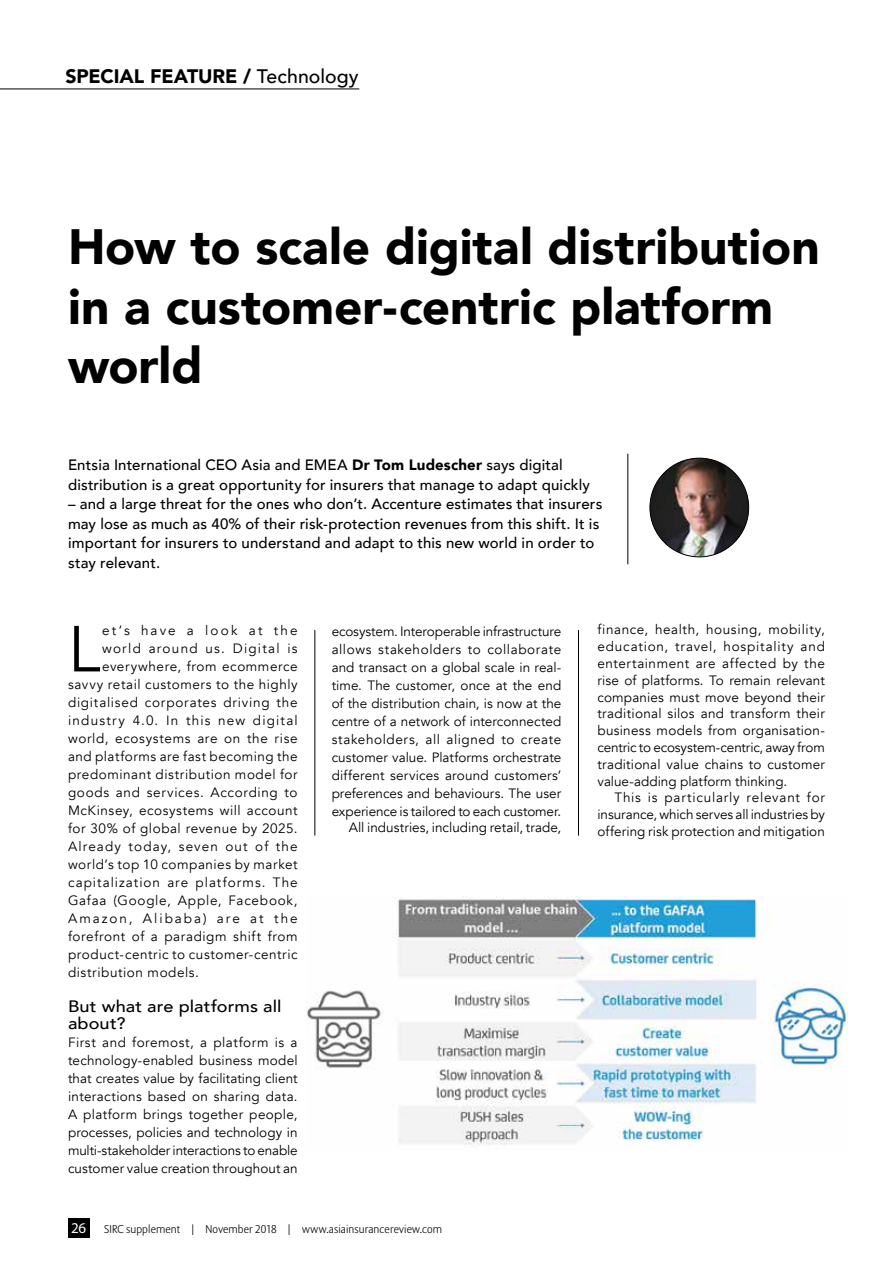
<style>
.page{position:relative;width:893px;height:1263px;background:#fff}
.page>*{position:absolute;margin:0;border:0;box-sizing:border-box;transform-origin:0 0}
.t1{font:64.35px "Avenir";color:#000}
.t2{font:900 49.5px/59.4px "Avenir";color:#000}
.t3{font:900 19.5px "Avenir";letter-spacing:-.005em;color:#000}
.t4{font:500 16.5px/16.8px "Avenir";letter-spacing:.005em;color:#000;scale:1.1 1}
.t5{font:500 15px/19.5px "Avenir";letter-spacing:.01em;color:#000}
.t6{font:13.5px/16.8px "Avenir";letter-spacing:.035em;color:#000;text-align:justify}
.t7{font:13.5px/17.9px "Avenir";letter-spacing:.005em;color:#000;text-align:right}
.t8{font:13.5px "Avenir";letter-spacing:.055em;color:#000}
.t9{font:13.5px "Avenir";letter-spacing:.09em;color:#000}
.t10{font:13.5px "Avenir";letter-spacing:.075em;color:#000}
.t11{font:13.5px "Avenir";letter-spacing:.085em;color:#000}
.t12{font:13.5px "Avenir";letter-spacing:.15em;color:#000}
.t13{font:13.5px "Avenir";letter-spacing:.16em;color:#000}
.t14{font:300 11.25px "Allianz Sans";letter-spacing:.01em;color:#000}
.s1{font-weight:500}
.s2{font-weight:900}
.s3{font-family:"Myriad Pro";font-weight:400;font-size:15px;color:#fff}
</style>
<div class="page">
<div style="left:68px;top:1218px;width:21px;height:20px;background:#000"></div>
<hr style="left:0;top:89px;width:359px;height:1px;background:#000">
<hr style="left:315px;top:630px;width:1px;height:206px;background:#000">
<hr style="left:578px;top:630px;width:1px;height:206px;background:#000">
<img style="left:650px;top:458px;width:99px;height:99px;border-radius:49px">
<hr style="left:628px;top:454px;width:1px;height:110px;background:#000">
<img style="left:306px;top:897px;width:541px;height:248px">
<h3 class="t3" style="left:65px;top:59px;width:294px">SPECIAL FEATURE / <span class="s1">Technology</span></h3>
<h2 class="t2" style="left:68px;top:216px;width:753px">How to scale digital distribution in a customer-centric platform world</h2>
<p class="t5" style="left:68px;top:454px;width:523px">Entsia International CEO Asia and EMEA <span class="s2">Dr Tom Ludescher</span> says digital distribution is a great opportunity for insurers that manage to adapt quickly</p>
<p class="t5" style="left:68px;top:493px;width:536px">– and a large threat for the ones who don’t. Accenture estimates that insurers may lose as much as 40% of their risk-protection revenues from this shift. It is important for insurers to understand and adapt to this new world in order to stay relevant.</p>
<h1 class="t1" style="left:68px;top:611px;width:34px">L</h1>
<p class="t13" style="left:102px;top:623px;width:197px">et’s have a look at the</p>
<p class="t9" style="left:102px;top:641px;width:197px">world around us. Digital is</p>
<p class="t6" style="left:102px;top:659px;width:197px">everywhere, from ecommerce</p>
<p class="t6" style="left:68px;top:677px;width:231px">savvy retail customers to the highly</p>
<p class="t8" style="left:68px;top:695px;width:231px">digitalised corporates driving the</p>
<p class="t9" style="left:68px;top:713px;width:231px">industry 4.0. In this new digital</p>
<p class="t6" style="left:68px;top:731px;width:231px">world, ecosystems are on the rise</p>
<p class="t6" style="left:68px;top:749px;width:231px">and platforms are fast becoming the</p>
<p class="t6" style="left:68px;top:767px;width:231px">predominant distribution model for</p>
<p class="t6" style="left:68px;top:785px;width:231px">goods and services. According to</p>
<p class="t6" style="left:68px;top:803px;width:231px">McKinsey, ecosystems will account</p>
<p class="t6" style="left:68px;top:821px;width:231px">for 30% of global revenue by 2025.</p>
<p class="t11" style="left:68px;top:839px;width:231px">Already today, seven out of the</p>
<p class="t6" style="left:68px;top:856px;width:231px">world’s top 10 companies by market</p>
<p class="t10" style="left:68px;top:875px;width:231px">capitalization are platforms. The</p>
<p class="t8" style="left:68px;top:893px;width:231px">Gafaa (Google, Apple, Facebook,</p>
<p class="t12" style="left:68px;top:911px;width:231px">Amazon, Alibaba) are at the</p>
<p class="t6" style="left:68px;top:928px;width:231px">forefront of a paradigm shift from</p>
<p class="t6" style="left:68px;top:946px;width:231px">product-centric to customer-centric</p>
<p class="t6" style="left:68px;top:964px;width:133px">distribution models.</p>
<p class="t4" style="left:68px;top:997px;width:196px">But what are platforms all about?</p>
<p class="t6" style="left:68px;top:1034px;width:231px;line-height:18px">First and foremost, a platform is a technology-enabled business model that creates value by facilitating client interactions based on sharing data.<br>A platform brings together people, processes, policies and technology in multi-stakeholder interactions to enable customer value creation throughout an</p>
<p class="t7" style="left:332px;top:622px;width:231px">ecosystem. Interoperable infrastructure allows stakeholders to collaborate and transact on a global scale in real&shy;time. The customer, once at the end of the distribution chain, is now at the centre of a network of interconnected stakeholders, all aligned to create customer value. Platforms orchestrate different services around customers’ preferences and behaviours. The user experience is tailored to each customer.<br>All industries, including retail, trade,</p>
<p class="t14" style="left:71px;top:1222px;width:373px"><span class="s3">26</span> SIRC supplement | November 2018 | www.asiainsurancereview.com</p>
<p class="t6" style="left:597px;top:621px;width:229px">finance, health, housing, mobility, education, travel, hospitality and entertainment are affected by the rise of platforms. To remain relevant companies must move beyond their traditional silos and transform their business models from organisation&shy;centric to ecosystem-centric, away from traditional value chains to customer value-adding platform thinking.</p>
<p class="t6" style="left:597px;top:789px;width:229px;text-indent:17px">This is particularly relevant for insurance, which serves all industries by offering risk protection and mitigation</p>
</div>
